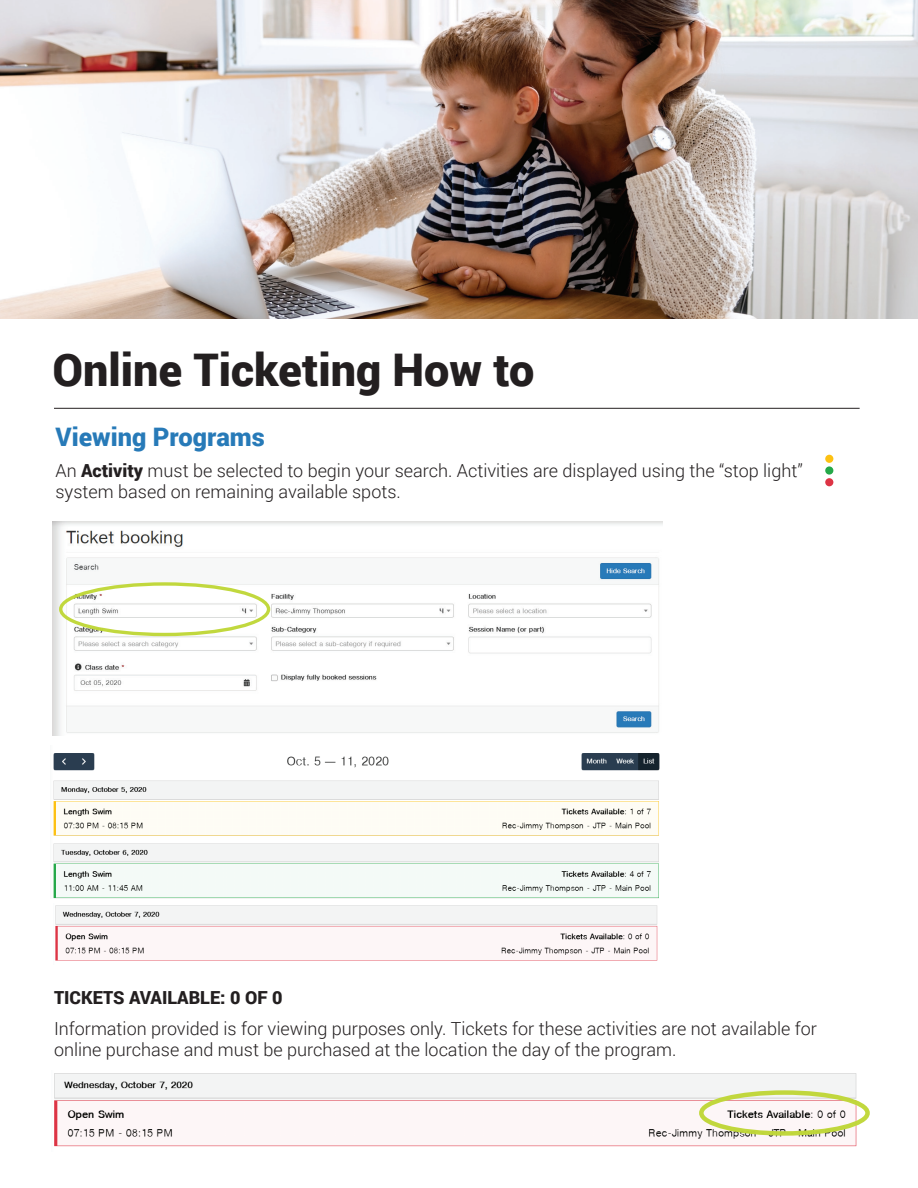
<style>
.page{position:relative;width:918px;height:1188px;background:#fff}
.page>*{position:absolute;margin:0;border:0;box-sizing:border-box;transform-origin:0 0}
.t1{font:900 45px "Roboto";color:#231f20}
.t2{font:900 25.5px "Roboto";color:#277ab8}
.t3{font:300 18px/21px "Roboto";color:#231f20}
.t4{font:900 18px "Roboto";color:#231f20}
.s1{font-weight:900}
</style>
<div class="page">
<img style="left:0;top:0;width:918px;height:318px">
<img style="left:53px;top:522px;width:610px;height:213px">
<img style="left:53px;top:753px;width:607px;height:145px">
<img style="left:55px;top:905px;width:603px;height:56px">
<div style="left:59px;top:582px;width:211px;height:54px;border:3px solid #c0d738;border-radius:50%"></div>
<div style="left:825px;top:455px;width:8px;height:8px;background:#fdc112;border-radius:50%"></div>
<div style="left:825px;top:466px;width:8px;height:9px;background:#25a849;border-radius:50%"></div>
<div style="left:825px;top:478px;width:8px;height:8px;background:#dd3445;border-radius:50%"></div>
<img style="left:54px;top:1073px;width:806px;height:74px">
<div style="left:699px;top:1090px;width:171px;height:46px;border:4px solid #c0d738;border-radius:50%"></div>
<hr style="left:54px;top:408px;width:806px;height:1px;background:#231f20">
<h1 class="t1" style="left:52px;top:338px;width:483px">Online Ticketing How to</h1>
<h2 class="t2" style="left:56px;top:419px;width:211px">Viewing Programs</h2>
<p class="t3" style="left:56px;top:460px;width:749px">An <span class="s1">Activity</span> must be selected to begin your search. Activities are displayed using the “stop light” system based on remaining available spots.</p>
<p class="t4" style="left:54px;top:984px;width:230px">TICKETS AVAILABLE: 0 OF 0</p>
<p class="t3" style="left:54px;top:1018px;width:764px">Information provided is for viewing purposes only. Tickets for these activities are not available for online purchase and must be purchased at the location the day of the program.</p>
</div>
